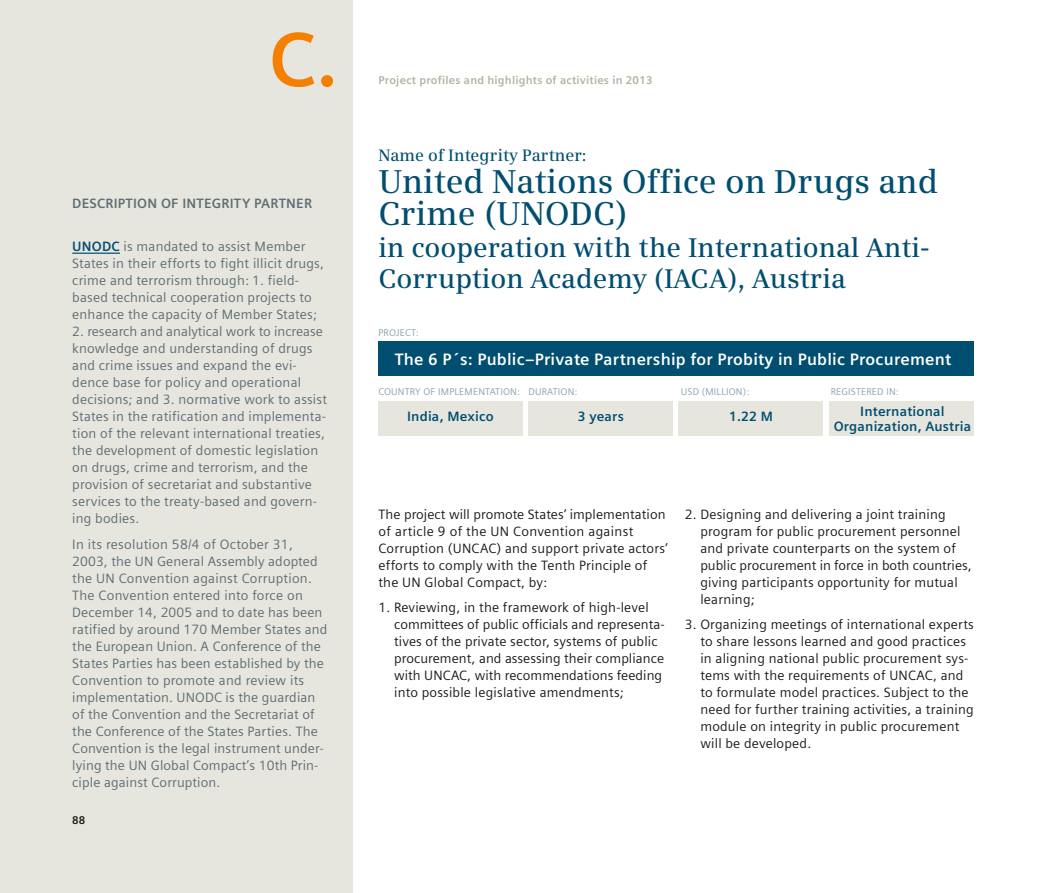
<style>
.page{position:relative;width:1059px;height:893px;background:#fff}
.page>*{position:absolute;margin:0;border:0;box-sizing:border-box;transform-origin:0 0}
.t1{font:700 76.65px "Siemens Sans";color:#f47f00}
.t2{font:600 33px/32px "Siemens Serif";color:#004e70}
.t3{font:600 27px/32px "Siemens Serif";color:#004e70}
.t4{font:700 16.5px "Siemens Sans";letter-spacing:.015em;color:#fff}
.t5{font:600 16.5px "Siemens Serif";color:#004e70}
.t6{font:13.5px/17px "Siemens Sans";letter-spacing:.015em;color:#5e6d74}
.t7{font:13.5px/17px "Siemens Sans";letter-spacing:.015em;color:#1a1a19}
.t8{font:700 13.5px/15px "Siemens Sans";letter-spacing:.015em;color:#004e70;text-align:center}
.t9{font:700 13.5px "Siemens Sans";letter-spacing:.015em;color:#5e6d74}
.t10{font:700 11.25px "Siemens Sans";letter-spacing:.02em;color:#b2b0a1}
.t11{font:700 11.25px "Siemens Sans";color:#1a1a19}
.t12{font:9.75px "Siemens Sans";letter-spacing:.015em;color:#8ba3b0}
.s1{font-weight:700;color:#004e70}
</style>
<div class="page">
<div style="left:0;top:0;width:353px;height:893px;background:#e6e5de"></div>
<div style="left:378px;top:341px;width:596px;height:34px;background:#004e70"></div>
<div style="left:378px;top:401px;width:144px;height:34px;background:#e6e5de"></div>
<div style="left:529px;top:401px;width:144px;height:34px;background:#e6e5de"></div>
<div style="left:679px;top:401px;width:144px;height:34px;background:#e6e5de"></div>
<div style="left:830px;top:401px;width:144px;height:34px;background:#e6e5de"></div>
<hr style="left:72px;top:253px;width:48px;height:1px;background:#004e70">
<h1 class="t1" style="left:269px;top:16px;width:71px">C.</h1>
<p class="t9" style="left:72px;top:196px;width:241px">DESCRIPTION OF INTEGRITY PARTNER</p>
<p class="t6" style="left:72px;top:238px;width:253px"><span class="s1">UNODC</span> is mandated to assist Member States in their efforts to fight illicit drugs, crime and terrorism through: 1. field&shy;based technical cooperation projects to enhance the capacity of Member States;</p>
<p class="t6" style="left:72px;top:323px;width:256px">2. research and analytical work to increase knowledge and understanding of drugs and crime issues and expand the evi&shy;dence base for policy and operational decisions; and 3. normative work to assist States in the ratification and implementa&shy;tion of the relevant international treaties, the development of domestic legislation on drugs, crime and terrorism, and the provision of secretariat and substantive services to the treaty-based and govern&shy;ing bodies.</p>
<p class="t6" style="left:72px;top:535px;width:257px">In its resolution 58/4 of October 31, 2003, the UN General Assembly adopted the UN Convention against Corruption.<br>The Convention entered into force on December 14, 2005 and to date has been ratified by around 170 Member States and the European Union. A Conference of the States Parties has been established by the Convention to promote and review its implementation. UNODC is the guardian of the Convention and the Secretariat of the Conference of the States Parties. The Convention is the legal instrument under&shy;lying the UN Global Compact’s 10th Prin&shy;ciple against Corruption.</p>
<p class="t11" style="left:72px;top:814px;width:15px">88</p>
<p class="t10" style="left:378px;top:74px;width:275px">Project profiles and highlights of activities in 2013</p>
<p class="t5" style="left:378px;top:146px;width:209px">Name of Integrity Partner:</p>
<h2 class="t2" style="left:378px;top:165px;width:561px">United Nations Office on Drugs and<br>Crime (UNODC)</h2>
<h3 class="t3" style="left:378px;top:231px;width:553px">in cooperation with the International Anti-<br>Corruption Academy (IACA), Austria</h3>
<p class="t12" style="left:378px;top:327px;width:42px">PROJECT:</p>
<p class="t4" style="left:395px;top:350px;width:558px">The 6 P´s: Public–Private Partnership for Probity in Public Procurement</p>
<p class="t12" style="left:378px;top:387px;width:200px">COUNTRY OF IMPLEMENTATION: DURATION:</p>
<p class="t12" style="left:681px;top:387px;width:70px">USD (MILLION):</p>
<p class="t12" style="left:831px;top:387px;width:69px">REGISTERED IN:</p>
<p class="t8" style="left:407px;top:409px;width:88px">India, Mexico</p>
<p class="t8" style="left:578px;top:409px;width:47px">3 years</p>
<p class="t8" style="left:729px;top:409px;width:45px">1.22 M</p>
<p class="t8" style="left:834px;top:404px;width:139px">International<br>Organization, Austria</p>
<p class="t7" style="left:378px;top:506px;width:291px">The project will promote States’ implementation of article 9 of the UN Convention against Corruption (UNCAC) and support private actors’ efforts to comply with the Tenth Principle of the UN Global Compact, by:</p>
<p class="t7" style="left:394px;top:599px;width:272px;text-indent:-16px">1. Reviewing, in the framework of high-level committees of public officials and representa&shy;tives of the private sector, systems of public procurement, and assessing their compliance with UNCAC, with recommendations feeding into possible legislative amendments;</p>
<p class="t7" style="left:700px;top:506px;width:273px;text-indent:-16px">2. Designing and delivering a joint training program for public procurement personnel and private counterparts on the system of public procurement in force in both countries, giving participants opportunity for mutual learning;</p>
<p class="t7" style="left:700px;top:616px;width:275px;text-indent:-16px">3. Organizing meetings of international experts to share lessons learned and good practices in aligning national public procurement sys&shy;tems with the requirements of UNCAC, and to formulate model practices. Subject to the need for further training activities, a training module on integrity in public procurement will be developed.</p>
</div>
